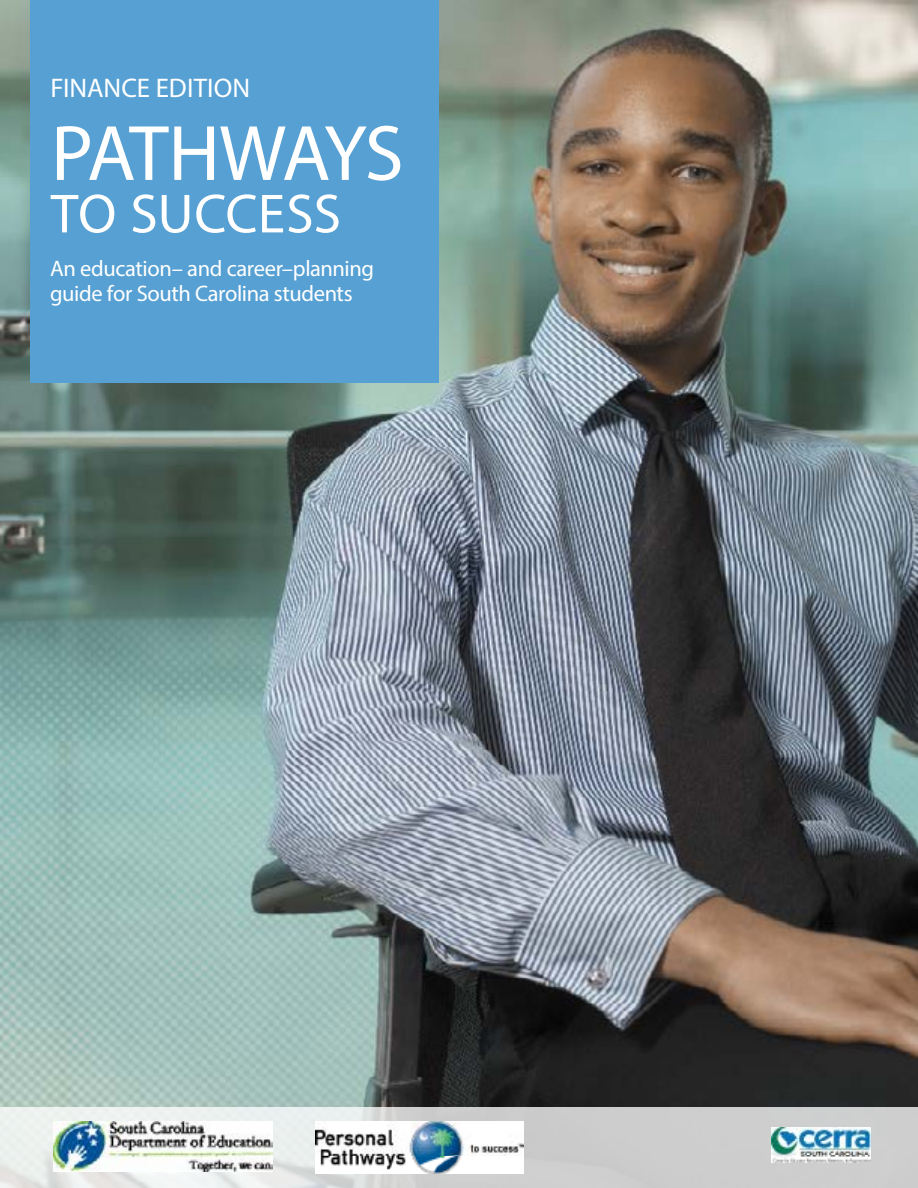
<style>
.page{position:relative;width:918px;height:1188px;background:#fff}
.page>*{position:absolute;margin:0;border:0;box-sizing:border-box;transform-origin:0 0}
.t1{font:79.2px "Myriad Pro";letter-spacing:-.05em;color:#fff}
.t2{font:55.5px "Myriad Pro";color:#fff}
.t3{font:27px "Myriad Pro";letter-spacing:.005em;color:#fff}
.t4{font:22.5px/25.5px "Myriad Pro";letter-spacing:-.02em;color:#fff}
</style>
<div class="page">
<img style="left:0;top:0;width:918px;height:1107px">
<div style="left:31px;top:0;width:408px;height:383px;background:#56a0d3"></div>
<svg style="left:0;top:1107px;width:918px;height:81px;background:#d7d8d7"></svg>
<img style="left:771px;top:1128px;width:99px;height:34px">
<img style="left:53px;top:1122px;width:219px;height:49px">
<img style="left:316px;top:1122px;width:207px;height:51px">
<p class="t3" style="left:50px;top:72px;width:201px">finance edition</p>
<h1 class="t1" style="left:51px;top:105px;width:354px">Pathways</h1>
<h2 class="t2" style="left:51px;top:180px;width:292px">to Success</h2>
<p class="t4" style="left:50px;top:255px;width:325px">An education– and career–planning guide for South Carolina students</p>
</div>
